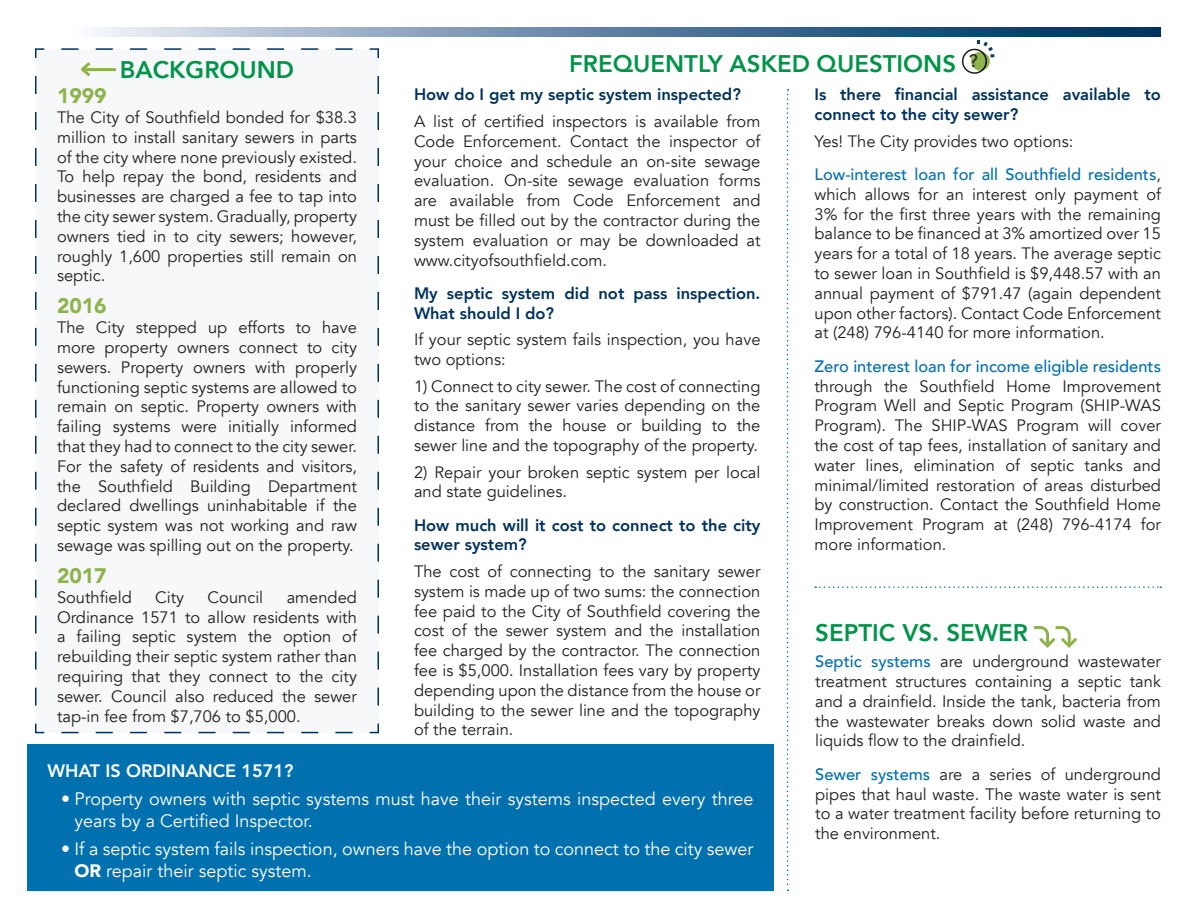
<style>
.page{position:relative;width:1188px;height:918px;background:#fff}
.page>*{position:absolute;margin:0;border:0;box-sizing:border-box;transform-origin:0 0}
.t1{font:800 24px "Avenir";color:#009448}
.t2{font:900 21px "Avenir";color:#8eb34c}
.t3{font:18px/21.6px "Avenir";color:#fff}
.t4{font:800 18px "Avenir";color:#fff}
.t5{font:500 18px "Avenir";color:#231f20}
.t6{font:16.5px/19.8px "Avenir";color:#231f20;text-align:justify}
.t7{font:800 16.5px/19.8px "Avenir";color:#00325d}
.s1{font-weight:900}
.s2{font-weight:500;color:#0070af}
</style>
<div class="page">
<div style="left:27px;top:745px;width:747px;height:146px;background:#0070af"></div>
<div style="left:35px;top:48px;width:344px;height:686px;background:#f6f8fa"></div>
<svg style="left:94px;top:27px;width:1067px;height:10px;background:#6184a4"></svg>
<svg style="left:787px;top:89px;width:2px;height:802px"></svg>
<svg style="left:815px;top:586px;width:346px;height:2px"></svg>
<svg style="left:1033px;top:626px;width:45px;height:22px"></svg>
<svg style="left:78px;top:59px;width:16px;height:21px"></svg>
<hr style="left:83px;top:68px;width:33px;height:3px;background:#8eb34c">
<svg style="left:962px;top:40px;width:32px;height:34px"></svg>
<p class="t1" style="left:120px;top:51px;width:176px">BACKGROUND</p>
<p class="t1" style="left:569px;top:45px;width:388px">FREQUENTLY ASKED QUESTIONS</p>
<p class="t5" style="left:969px;top:45px;width:10px">?</p>
<p class="t7" style="left:414px;top:85px;width:328px">How do I get my septic system inspected?</p>
<p class="t6" style="left:414px;top:112px;width:348px">A list of certified inspectors is available from Code Enforcement. Contact the inspector of your choice and schedule an on-site sewage evaluation. On-site sewage evaluation forms are available from Code Enforcement and must be filled out by the contractor during the system evaluation or may be downloaded at www.cityofsouthfield.com.</p>
<p class="t7" style="left:414px;top:283px;width:348px">My septic system did not pass inspection.<br>What should I do?</p>
<p class="t6" style="left:414px;top:330px;width:348px">If your septic system fails inspection, you have two options:</p>
<p class="t6" style="left:414px;top:376px;width:348px">1) Connect to city sewer. The cost of connecting to the sanitary sewer varies depending on the distance from the house or building to the sewer line and the topography of the property.</p>
<p class="t6" style="left:414px;top:462px;width:348px">2) Repair your broken septic system per local and state guidelines.</p>
<p class="t7" style="left:414px;top:515px;width:348px">How much will it cost to connect to the city sewer system?</p>
<p class="t6" style="left:414px;top:562px;width:348px">The cost of connecting to the sanitary sewer system is made up of two sums: the connection fee paid to the City of Southfield covering the cost of the sewer system and the installation fee charged by the contractor. The connection fee is $5,000. Installation fees vary by property depending upon the distance from the house or building to the sewer line and the topography of the terrain.</p>
<p class="t2" style="left:57px;top:78px;width:51px">1999</p>
<p class="t6" style="left:57px;top:108px;width:301px">The City of Southfield bonded for $38.3 million to install sanitary sewers in parts of the city where none previously existed.<br>To help repay the bond, residents and businesses are charged a fee to tap into the city sewer system. Gradually, property owners tied in to city sewers; however, roughly 1,600 properties still remain on septic.</p>
<p class="t2" style="left:57px;top:288px;width:51px">2016</p>
<p class="t6" style="left:57px;top:318px;width:301px">The City stepped up efforts to have more property owners connect to city sewers. Property owners with properly functioning septic systems are allowed to remain on septic. Property owners with failing systems were initially informed that they had to connect to the city sewer.<br>For the safety of residents and visitors, the Southfield Building Department declared dwellings uninhabitable if the septic system was not working and raw sewage was spilling out on the property.</p>
<p class="t2" style="left:57px;top:558px;width:51px">2017</p>
<p class="t6" style="left:57px;top:587px;width:76px">Southfield</p>
<p class="t6" style="left:155px;top:587px;width:31px">City</p>
<p class="t6" style="left:208px;top:587px;width:57px">Council</p>
<p class="t6" style="left:57px;top:587px;width:301px;text-indent:230px">amended Ordinance 1571 to allow residents with a failing septic system the option of rebuilding their septic system rather than requiring that they connect to the city sewer. Council also reduced the sewer tap-in fee from $7,706 to $5,000.</p>
<p class="t4" style="left:48px;top:757px;width:247px">WHAT IS ORDINANCE 1571?</p>
<p class="t3" style="left:75px;top:789px;width:680px;text-indent:-14px">• Property owners with septic systems must have their systems inspected every three years by a Certified Inspector.</p>
<p class="t3" style="left:75px;top:839px;width:681px;text-indent:-14px">• If a septic system fails inspection, owners have the option to connect to the city sewer<br><span class="s1">OR</span> repair their septic system.</p>
<p class="t7" style="left:814px;top:85px;width:348px">Is there financial assistance available to connect to the city sewer?</p>
<p class="t6" style="left:814px;top:132px;width:260px">Yes! The City provides two options:</p>
<p class="t6" style="left:814px;top:165px;width:348px"><span class="s2">Low-interest loan for all Southfield residents</span>, which allows for an interest only payment of 3% for the first three years with the remaining balance to be financed at 3% amortized over 15 years for a total of 18 years. The average septic to sewer loan in Southfield is $9,448.57 with an annual payment of $791.47 (again dependent upon other factors). Contact Code Enforcement at (248) 796-4140 for more information.</p>
<p class="t6" style="left:814px;top:357px;width:348px"><span class="s2">Zero interest loan for income eligible residents </span>through the Southfield Home Improvement Program Well and Septic Program (SHIP-WAS Program). The SHIP-WAS Program will cover the cost of tap fees, installation of sanitary and water lines, elimination of septic tanks and minimal/limited restoration of areas disturbed by construction. Contact the Southfield Home Improvement Program at (248) 796-4174 for more information.</p>
<p class="t1" style="left:815px;top:614px;width:214px">SEPTIC VS. SEWER</p>
<p class="t6" style="left:815px;top:652px;width:347px"><span class="s2">Septic systems</span> are underground wastewater treatment structures containing a septic tank and a drainfield. Inside the tank, bacteria from the wastewater breaks down solid waste and liquids flow to the drainfield.</p>
<p class="t6" style="left:815px;top:764px;width:347px"><span class="s2">Sewer systems</span> are a series of underground pipes that haul waste. The waste water is sent to a water treatment facility before returning to the environment.</p>
</div>
